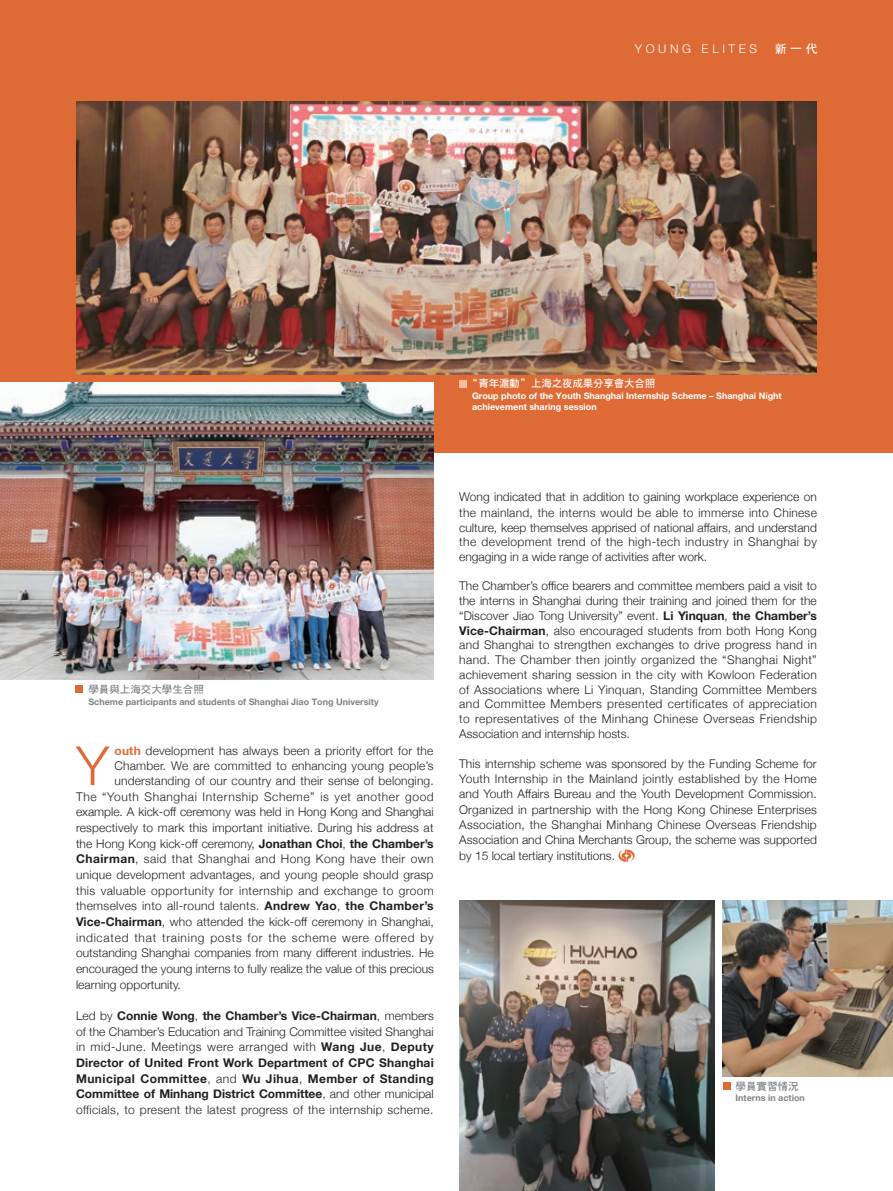
<style>
.page{position:relative;width:893px;height:1191px;background:#fff}
.page>*{position:absolute;margin:0;border:0;box-sizing:border-box;transform-origin:0 0}
.t1{font:300 54px "Helvetica Neue";color:#de6b35}
.t2{font:300 12px/14.7px "Helvetica Neue";letter-spacing:.015em;color:#231f20;text-align:justify}
.t3{font:300 12px "Helvetica Neue";letter-spacing:.035em;color:#231f20}
.t4{font:300 12px "Helvetica Neue";letter-spacing:.06em;color:#231f20}
.t5{font:300 12px "Helvetica Neue";letter-spacing:.05em;color:#231f20}
.t6{font:300 12px "Helvetica Neue";letter-spacing:.04em;color:#231f20}
.t7{font:300 12px "Helvetica Neue LT";letter-spacing:.3em;color:#fff}
.t8{font:12px "DF Hei Std W7";color:#fff}
.t9{font:10.5px "DF Hei Std W7";letter-spacing:-.02em;color:#fff}
.t10{font:10.5px "DF Hei Std W7";color:#808285}
.t11{font:700 9px/10.8px "Helvetica Neue LT";color:#fff}
.t12{font:700 9px "Helvetica Neue LT";color:#808285}
.s1{font-weight:700;color:#de6b35}
.s2{font-weight:700}
</style>
<div class="page">
<div style="left:0;top:0;width:893px;height:452px;background:#de6b35"></div>
<img style="left:76px;top:101px;width:741px;height:273px">
<img style="left:0;top:383px;width:434px;height:297px">
<img style="left:459px;top:901px;width:255px;height:290px">
<img style="left:723px;top:901px;width:170px;height:175px">
<svg style="left:618px;top:849px;width:17px;height:13px"></svg>
<div style="left:76px;top:685px;width:7px;height:8px;background:#de6b35"></div>
<div style="left:723px;top:1082px;width:7px;height:7px;background:#de6b35"></div>
<div style="left:459px;top:380px;width:8px;height:7px;background:#f1be9e"></div>
<p class="t7" style="left:635px;top:41px;width:124px">YOUNG ELITES</p>
<p class="t8" style="left:775px;top:42px;width:45px">新一代</p>
<p class="t9" style="left:467px;top:378px;width:190px">“青年滬動”上海之夜成果分享會大合照</p>
<p class="t11" style="left:472px;top:390px;width:311px">Group photo of the Youth Shanghai Internship Scheme – Shanghai Night achievement sharing session</p>
<p class="t10" style="left:88px;top:684px;width:117px">學員與上海交大學生合照</p>
<p class="t12" style="left:88px;top:695px;width:292px">Scheme participants and students of Shanghai Jiao Tong University</p>
<h1 class="t1" style="left:76px;top:722px;width:35px">Y</h1>
<p class="t2" style="left:114px;top:742px;width:320px"><span class="s1">outh</span> development has always been a priority effort for the</p>
<p class="t2" style="left:114px;top:757px;width:321px">Chamber. We are committed to enhancing young people’s</p>
<p class="t2" style="left:114px;top:772px;width:321px">understanding of our country and their sense of belonging.</p>
<p class="t5" style="left:76px;top:786px;width:359px">The “Youth Shanghai Internship Scheme” is yet another good</p>
<p class="t2" style="left:76px;top:804px;width:359px">example. A kick-off ceremony was held in Hong Kong and Shanghai</p>
<p class="t2" style="left:76px;top:819px;width:359px">respectively to mark this important initiative. During his address at</p>
<p class="t2" style="left:76px;top:835px;width:359px">the Hong Kong kick-off ceremony, <span class="s2">Jonathan Choi</span>, <span class="s2">the Chamber’s</span></p>
<p class="t6" style="left:76px;top:849px;width:359px"><span class="s2">Chairman</span>, said that Shanghai and Hong Kong have their own</p>
<p class="t2" style="left:76px;top:866px;width:359px">unique development advantages, and young people should grasp</p>
<p class="t3" style="left:76px;top:880px;width:359px">this valuable opportunity for internship and exchange to groom</p>
<p class="t2" style="left:76px;top:897px;width:359px">themselves into all-round talents. <span class="s2">Andrew Yao</span>, <span class="s2">the Chamber’s</span></p>
<p class="t2" style="left:76px;top:913px;width:359px"><span class="s2">Vice-Chairman</span>, who attended the kick-off ceremony in Shanghai,</p>
<p class="t4" style="left:76px;top:927px;width:359px">indicated that training posts for the scheme were offered by</p>
<p class="t2" style="left:76px;top:944px;width:359px">outstanding Shanghai companies from many different industries. He</p>
<p class="t2" style="left:76px;top:960px;width:359px">encouraged the young interns to fully realize the value of this precious</p>
<p class="t2" style="left:76px;top:976px;width:106px">learning opportunity.</p>
<p class="t2" style="left:76px;top:1007px;width:359px;line-height:15.6px">Led by <span class="s2">Connie Wong</span>, <span class="s2">the Chamber’s Vice-Chairman</span>, members of the Chamber’s Education and Training Committee visited Shanghai in mid-June. Meetings were arranged with <span class="s2">Wang Jue</span>, <span class="s2">Deputy Director of United Front Work Department of CPC Shanghai Municipal Committee</span>, and <span class="s2">Wu Jihua</span>, <span class="s2">Member of Standing Committee of Minhang District Committee</span>, and other municipal officials, to present the latest progress of the internship scheme.</p>
<p class="t2" style="left:459px;top:489px;width:359px">Wong indicated that in addition to gaining workplace experience on the mainland, the interns would be able to immerse into Chinese culture, keep themselves apprised of national affairs, and understand the development trend of the high-tech industry in Shanghai by engaging in a wide range of activities after work.</p>
<p class="t2" style="left:459px;top:578px;width:359px">The Chamber’s office bearers and committee members paid a visit to the interns in Shanghai during their training and joined them for the “Discover Jiao Tong University” event. <span class="s2">Li Yinquan</span>, <span class="s2">the Chamber’s Vice-Chairman</span>, also encouraged students from both Hong Kong and Shanghai to strengthen exchanges to drive progress hand in hand. The Chamber then jointly organized the “Shanghai Night” achievement sharing session in the city with Kowloon Federation of Associations where Li Yinquan, Standing Committee Members and Committee Members presented certificates of appreciation to representatives of the Minhang Chinese Overseas Friendship Association and internship hosts.</p>
<p class="t2" style="left:459px;top:755px;width:359px;line-height:15.3px">This internship scheme was sponsored by the Funding Scheme for Youth Internship in the Mainland jointly established by the Home and Youth Affairs Bureau and the Youth Development Commission.<br>Organized in partnership with the Hong Kong Chinese Enterprises Association, the Shanghai Minhang Chinese Overseas Friendship Association and China Merchants Group, the scheme was supported by 15 local tertiary institutions.</p>
<p class="t10" style="left:736px;top:1080px;width:64px">學員實習情況</p>
<p class="t12" style="left:736px;top:1092px;width:71px">Interns in action</p>
</div>
